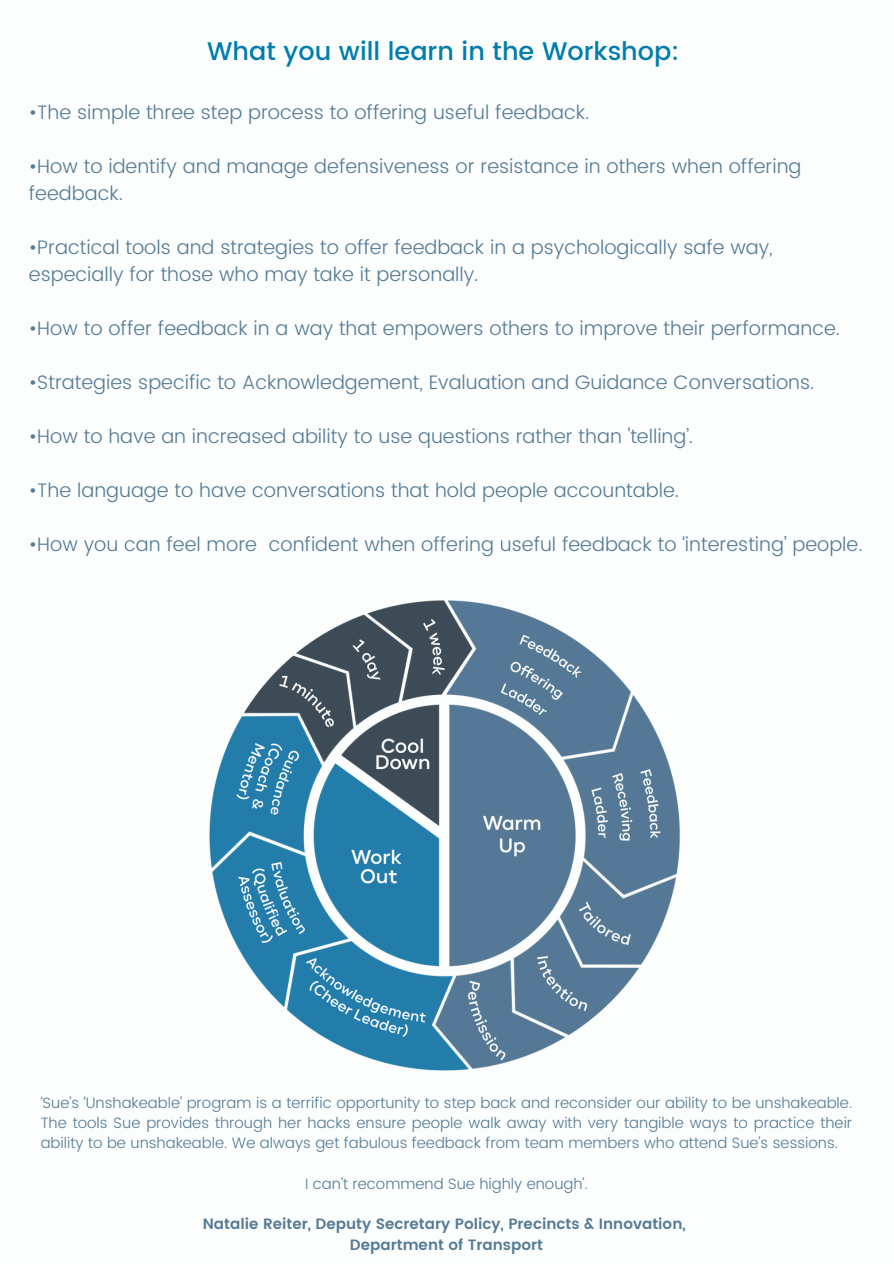
<style>
.page{position:relative;width:894px;height:1264px;background:#fff}
.page>*{position:absolute;margin:0;border:0;box-sizing:border-box;transform-origin:0 0}
.t1{font:500 25.5px "Poppins";color:#007dad}
.t2{font:300 19.5px/27px "Poppins";color:#557a95}
.t3{font:300 15px/20.2px "Poppins";color:#557a95;text-align:justify}
.t4{font:600 15px/20.2px "Poppins";color:#557a95;text-align:center}
</style>
<div class="page">
<img style="left:209px;top:600px;width:472px;height:471px">
<h1 class="t1" style="left:207px;top:36px;width:473px">What you will learn in the Workshop:</h1>
<h2 class="t2" style="left:29px;top:99px;width:561px">•The simple three step process to offering useful feedback.</h2>
<h2 class="t2" style="left:29px;top:153px;width:773px">•How to identify and manage defensiveness or resistance in others when offering feedback.</h2>
<h2 class="t2" style="left:29px;top:234px;width:745px">•Practical tools and strategies to offer feedback in a psychologically safe way, especially for those who may take it personally.</h2>
<h2 class="t2" style="left:29px;top:315px;width:812px">•How to offer feedback in a way that empowers others to improve their performance.</h2>
<h2 class="t2" style="left:29px;top:369px;width:786px">•Strategies specific to Acknowledgement, Evaluation and Guidance Conversations.</h2>
<p class="t2" style="left:29px;top:423px;width:665px">•How to have an increased ability to use questions rather than 'telling’.</p>
<p class="t2" style="left:29px;top:477px;width:651px">•The language to have conversations that hold people accountable.</p>
<p class="t2" style="left:29px;top:531px;width:835px">•How you can feel more confident when offering useful feedback to ‘interesting’ people.</p>
<h2 class="t3" style="left:41px;top:1092px;width:812px">‘Sue’s ‘Unshakeable’ program is a terrific opportunity to step back and reconsider our ability to be unshakeable.<br>The tools Sue provides through her hacks ensure people walk away with very tangible ways to practice their ability to be unshakeable. We always get fabulous feedback from team members who attend Sue’s sessions.</h2>
<h2 class="t3" style="left:305px;top:1173px;width:284px">I can’t recommend Sue highly enough’.</h2>
<h2 class="t4" style="left:203px;top:1213px;width:484px">Natalie Reiter, Deputy Secretary Policy, Precincts &amp; Innovation,<br>Department of Transport</h2>
</div>
